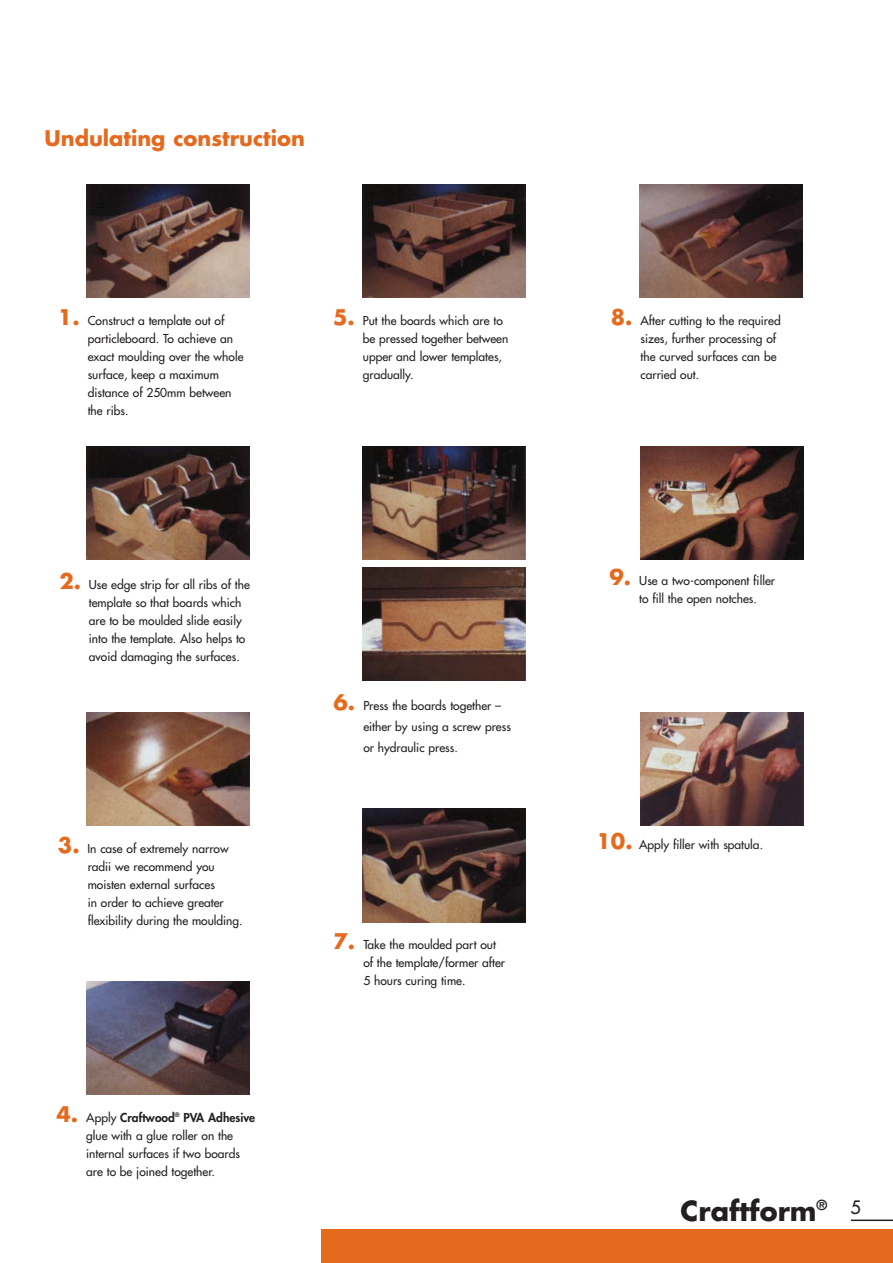
<style>
.page{position:relative;width:893px;height:1263px;background:#fff}
.page>*{position:absolute;margin:0;border:0;box-sizing:border-box;transform-origin:0 0}
.t1{font:700 27px "Futura";color:#231f1f}
.t2{font:700 21px "Futura";color:#e56a1e}
.t3{font:18px "Futura";color:#231f1f}
.t4{font:12px/18px "Futura";color:#231f1f}
.s1{font-weight:700;font-size:21px;color:#e56a1e}
.s2{font-weight:800}
</style>
<div class="page">
<hr style="left:851px;top:1220px;width:41px;height:1px;background:#231f1f">
<div style="left:321px;top:1230px;width:571px;height:33px;background:#e56a1e"></div>
<img style="left:87px;top:184px;width:163px;height:113px">
<img style="left:87px;top:447px;width:163px;height:113px">
<img style="left:87px;top:712px;width:163px;height:114px">
<img style="left:87px;top:981px;width:163px;height:113px">
<img style="left:362px;top:184px;width:163px;height:113px">
<img style="left:362px;top:568px;width:163px;height:113px">
<img style="left:362px;top:447px;width:163px;height:113px">
<img style="left:362px;top:809px;width:163px;height:113px">
<img style="left:639px;top:184px;width:163px;height:113px">
<img style="left:640px;top:447px;width:163px;height:113px">
<img style="left:640px;top:712px;width:163px;height:114px">
<h2 class="t2" style="left:44px;top:129px;width:262px">Undulating construction</h2>
<p class="t4" style="left:88px;top:312px;width:157px;text-indent:-30px"><span class="s1">1.</span> Construct a template out of particleboard. To achieve an exact moulding over the whole surface, keep a maximum distance of 250mm between the ribs.</p>
<p class="t4" style="left:363px;top:312px;width:147px;text-indent:-30px"><span class="s1">5.</span> Put the boards which are to be pressed together between upper and lower templates, gradually.</p>
<p class="t4" style="left:89px;top:577px;width:162px;text-indent:-29px"><span class="s1">2.</span> Use edge strip for all ribs of the template so that boards which are to be moulded slide easily into the template. Also helps to avoid damaging the surfaces.</p>
<p class="t4" style="left:88px;top:840px;width:156px;text-indent:-30px"><span class="s1">3.</span> In case of extremely narrow radii we recommend you moisten external surfaces<br>in order to achieve greater flexibility during the moulding.</p>
<p class="t4" style="left:86px;top:1109px;width:170px;text-indent:-30px"><span class="s1">4.</span> Apply <span class="s2">Craftwood</span><sup>®</sup> <span class="s2">PVA Adhesive </span>glue with a glue roller on the internal surfaces if two boards are to be joined together.</p>
<p class="t4" style="left:363px;top:696px;width:149px;line-height:21px;text-indent:-30px"><span class="s1">6.</span> Press the boards together – either by using a screw press or hydraulic press.</p>
<p class="t4" style="left:363px;top:937px;width:143px;text-indent:-30px"><span class="s1">7.</span> Take the moulded part out of the template/former after<br>5 hours curing time.</p>
<p class="t4" style="left:640px;top:312px;width:142px;text-indent:-30px"><span class="s1">8.</span> After cutting to the required sizes, further processing of the curved surfaces can be carried out.</p>
<p class="t4" style="left:639px;top:572px;width:137px;text-indent:-30px"><span class="s1">9.</span> Use a two-component filler to fill the open notches.</p>
<p class="t4" style="left:596px;top:837px;width:168px"><span class="s1">10.</span> Apply filler with spatula.</p>
<h1 class="t1" style="left:680px;top:1198px;width:148px">Craftform<sup>®</sup></h1>
<h3 class="t3" style="left:850px;top:1198px;width:12px">5</h3>
</div>
